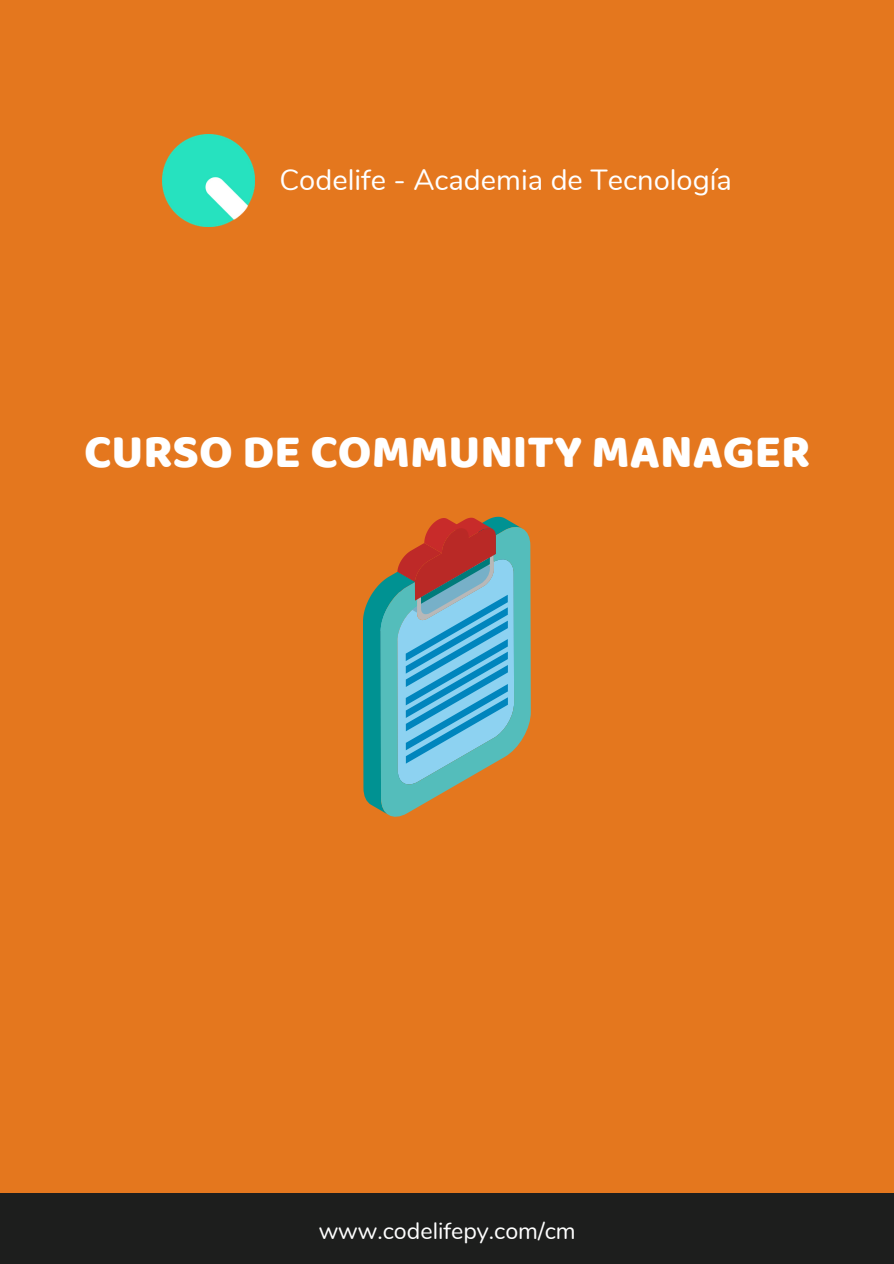
<style>
.page{position:relative;width:894px;height:1264px;background:#fff}
.page>*{position:absolute;margin:0;border:0;box-sizing:border-box;transform-origin:0 0}
.t1{font:48px "Baloo";color:#fff}
.t2{font:29.1px "Nunito";color:#fff}
.t3{font:23.25px "Nunito";color:#fff}
</style>
<div class="page">
<div style="left:0;top:0;width:893px;height:1263px;background:#e4771e"></div>
<img style="left:162px;top:135px;width:92px;height:92px">
<div style="left:0;top:1193px;width:893px;height:70px;background:#1d1e1d"></div>
<svg style="left:363px;top:517px;width:167px;height:300px"></svg>
<p class="t2" style="left:279px;top:160px;width:453px">Codelife - Academia de Tecnología</p>
<h1 class="t1" style="left:84px;top:422px;width:727px">CURSO DE COMMUNITY MANAGER</h1>
<p class="t3" style="left:318px;top:1214px;width:258px">www.codelifepy.com/cm</p>
</div>
